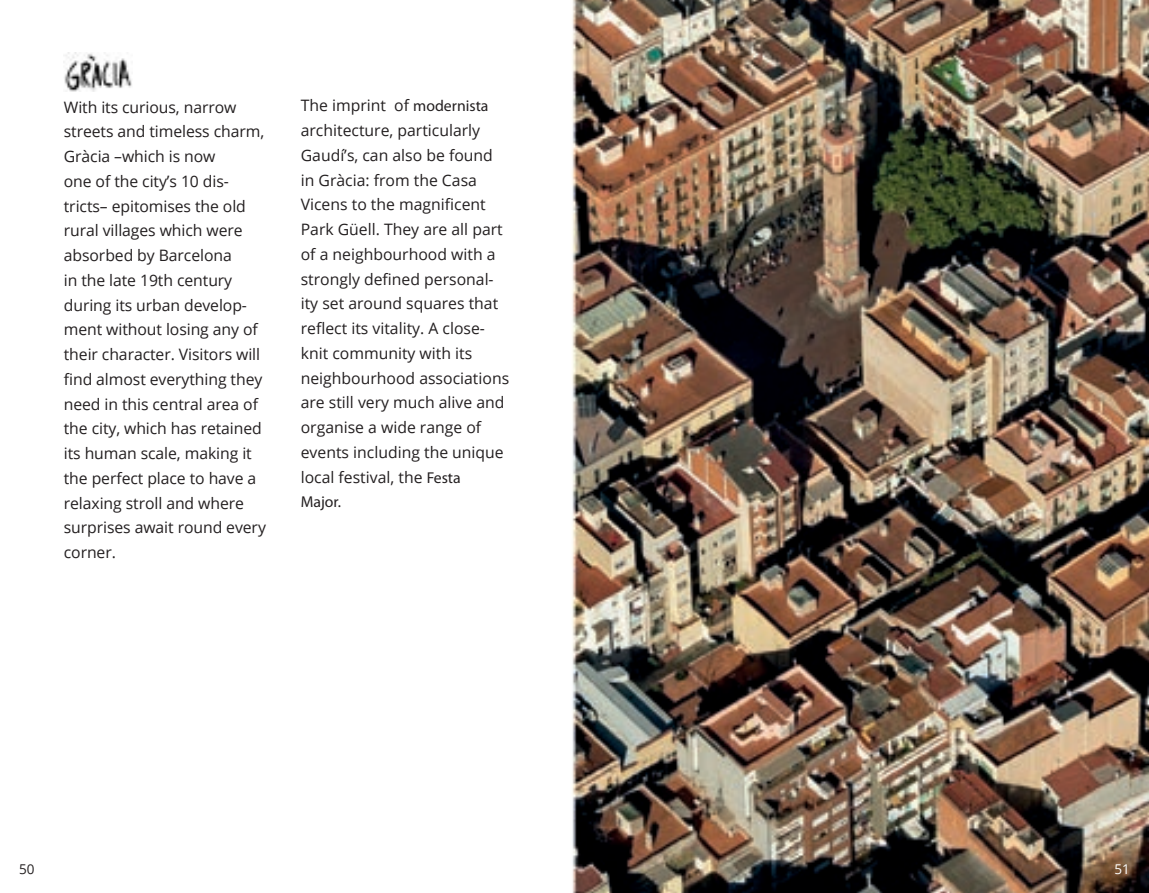
<style>
.page{position:relative;width:1149px;height:893px;background:#fff}
.page>*{position:absolute;margin:0;border:0;box-sizing:border-box;transform-origin:0 0}
.t1{font:15.75px/24.8px "Open Sans";letter-spacing:-.005em;color:#231f20}
.t2{font:13.5px "Open Sans";color:#231f20}
.t3{font:13.5px "Open Sans";color:#fff}
.s1{font-family:"Myriad Pro"}
</style>
<div class="page">
<img style="left:63px;top:0;width:1085px;height:893px">
<img style="left:64px;top:53px;width:69px;height:38px">
<p class="t1" style="left:64px;top:94px;width:203px">With its curious, narrow streets and timeless charm,<br>Gràcia –which is now<br>one of the city’s 10 dis&shy;tricts– epitomises the old rural villages which were absorbed by Barcelona<br>in the late 19th century during its urban develop&shy;ment without losing any of their character. Visitors will find almost everything they need in this central area of the city, which has retained its human scale, making it the perfect place to have a relaxing stroll and where surprises await round every corner.</p>
<p class="t1" style="left:301px;top:93px;width:210px">The imprint of <span class="s1">modernista </span>architecture, particularly<br>Gaudí’s, can also be found in Gràcia: from the Casa<br>Vicens to the magnificent<br>Park Güell. They are all part of a neighbourhood with a strongly defined personal&shy;ity set around squares that reflect its vitality. A close&shy;knit community with its neighbourhood associations are still very much alive and organise a wide range of events including the unique local festival, the <span class="s1">Festa<br>Major.</span></p>
<p class="t2" style="left:19px;top:860px;width:17px">50</p>
<p class="t3" style="left:1113px;top:860px;width:17px">51</p>
</div>
